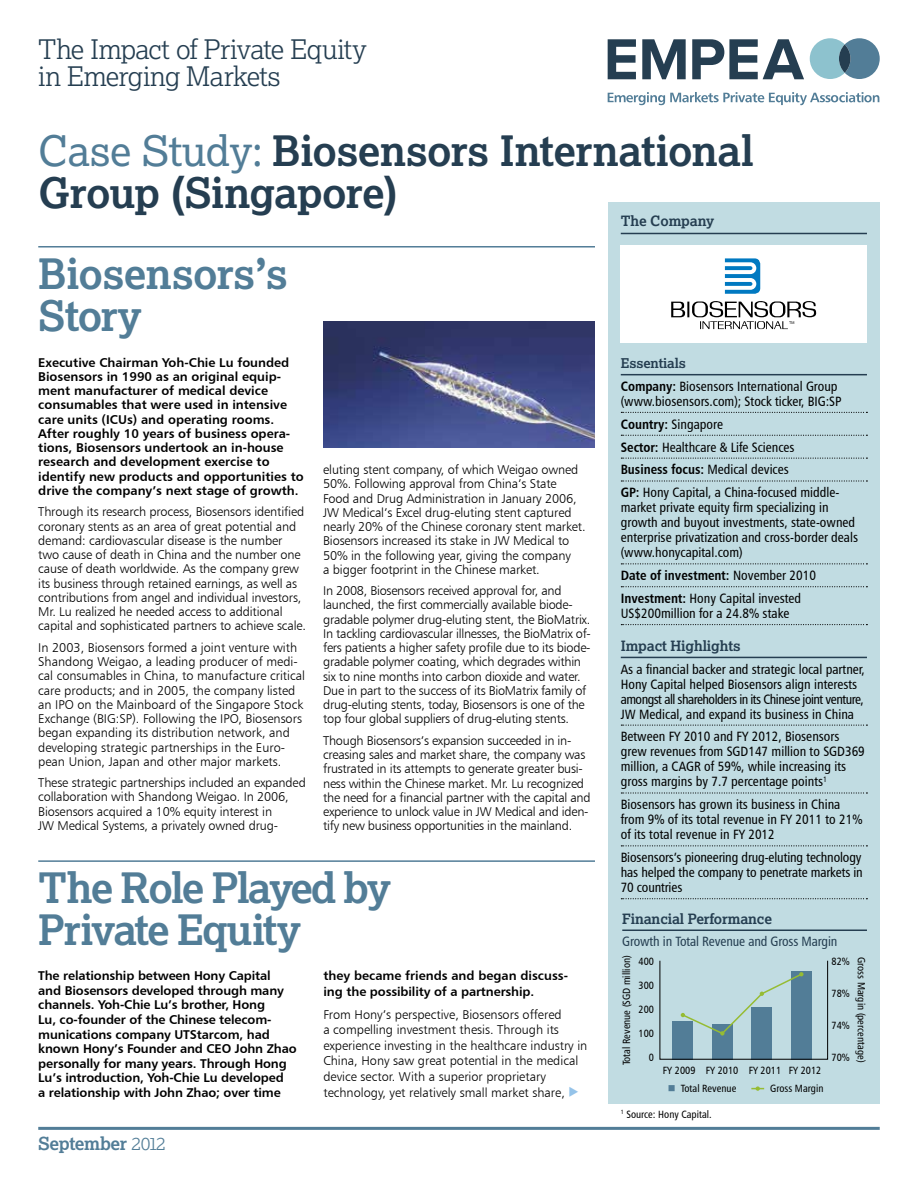
<style>
.page{position:relative;width:918px;height:1188px;background:#fff}
.page>*{position:absolute;margin:0;border:0;box-sizing:border-box;transform-origin:0 0}
.t1{font:700 42px/42px "Lexia";letter-spacing:-.015em;color:#253e51}
.t2{font:700 42px/42px "Lexia";letter-spacing:-.05em;color:#527d97}
.t3{font:700 42px/42px "Lexia";letter-spacing:-.03em;color:#527d97}
.t4{font:300 27px/27px "Lexia";letter-spacing:-.025em;color:#253e51}
.t5{font:700 18px "Lexia";letter-spacing:-.02em;color:#527d97}
.t6{font:700 14.25px "Lexia";letter-spacing:-.01em;color:#253e51}
.t7{font:13.5px/15px "Humanist 777 BT Roman Condensed B";color:#000}
.t8{font:13.5px "Humanist 777 BT Bold Condensed B";color:#000}
.t9{font:13.5px "Humanist 777 BT Roman Condensed B";letter-spacing:-.01em;color:#253e51}
.t10{font:700 13.5px "Lexia";letter-spacing:-.01em;color:#253e51}
.t11{font:12.75px/14.2px "Humanist 777 BT Light B";letter-spacing:-.01em;color:#000}
.t12{font:12.75px/14.2px "Humanist 777 BT Bold B";color:#000}
.t13{font:10.5px "Humanist 777 BT Roman Condensed B";color:#000}
.s1{font-weight:400;color:#527d97}
.s2{color:#95c3e9}
.s3{font-weight:300}
.s4{font-family:"Humanist 777 BT Bold Condensed B"}
.s5{font-family:"Humanist 777 BT Roman Condensed B"}
.s6{color:#527d97}
</style>
<div class="page">
<hr style="left:38px;top:1127px;width:842px;height:3px;background:#527d97">
<svg style="left:810px;top:38px;width:70px;height:41px"></svg>
<svg style="left:839px;top:44px;width:12px;height:29px"></svg>
<svg style="left:608px;top:39px;width:196px;height:40px"></svg>
<svg style="left:608px;top:92px;width:271px;height:13px"></svg>
<div style="left:608px;top:202px;width:272px;height:902px;background:#c1dce2"></div>
<hr style="left:621px;top:233px;width:246px;height:1px;background:#253e51">
<hr style="left:38px;top:246px;width:557px;height:2px;background:#527d97">
<hr style="left:38px;top:860px;width:557px;height:2px;background:#527d97">
<div style="left:621px;top:245px;width:246px;height:98px;background:#fff"></div>
<hr style="left:621px;top:374px;width:246px;height:1px;background:#253e51">
<svg style="left:621px;top:412px;width:246px;height:1px"></svg>
<svg style="left:621px;top:435px;width:246px;height:1px"></svg>
<svg style="left:621px;top:458px;width:246px;height:1px"></svg>
<svg style="left:621px;top:480px;width:246px;height:2px"></svg>
<svg style="left:621px;top:563px;width:246px;height:1px"></svg>
<svg style="left:621px;top:586px;width:246px;height:1px"></svg>
<svg style="left:621px;top:624px;width:246px;height:1px"></svg>
<hr style="left:621px;top:657px;width:246px;height:1px;background:#253e51">
<svg style="left:621px;top:725px;width:246px;height:1px"></svg>
<svg style="left:621px;top:792px;width:246px;height:2px"></svg>
<svg style="left:621px;top:845px;width:246px;height:1px"></svg>
<svg style="left:621px;top:898px;width:246px;height:1px"></svg>
<svg style="left:671px;top:301px;width:145px;height:28px"></svg>
<svg style="left:725px;top:258px;width:35px;height:36px"></svg>
<hr style="left:622px;top:930px;width:245px;height:1px;background:#253e51">
<div style="left:673px;top:1021px;width:20px;height:38px;background:#527d97"></div>
<div style="left:752px;top:1007px;width:20px;height:52px;background:#527d97"></div>
<div style="left:712px;top:1024px;width:20px;height:35px;background:#527d97"></div>
<div style="left:791px;top:971px;width:20px;height:88px;background:#527d97"></div>
<div style="left:660px;top:960px;width:168px;height:100px;border:1px solid #000"></div>
<svg style="left:751px;top:1086px;width:13px;height:5px"></svg>
<svg style="left:681px;top:972px;width:123px;height:64px"></svg>
<img style="left:323px;top:322px;width:272px;height:126px">
<h2 class="t4" style="left:38px;top:35px;width:330px">The Impact of Private Equity in Emerging Markets</h2>
<h1 class="t1" style="left:38px;top:129px;width:717px"><span class="s1">Case Study:</span> Biosensors International<br>Group (Singapore)</h1>
<p class="t6" style="left:621px;top:212px;width:95px">The Company</p>
<h1 class="t3" style="left:38px;top:252px;width:251px">Biosensors’s<br>Story</h1>
<p class="t12" style="left:38px;top:355px;width:267px">Executive Chairman Yoh-Chie Lu founded Biosensors in 1990 as an original equip&shy;ment manufacturer of medical device consumables that were used in intensive care units (ICUs) and operating rooms.<br>After roughly 10 years of business opera&shy;tions, Biosensors undertook an in-house research and development exercise to identify new products and opportunities to drive the company’s next stage of growth.</p>
<p class="t11" style="left:38px;top:505px;width:269px">Through its research process, Biosensors identified coronary stents as an area of great potential and demand: cardiovascular disease is the number two cause of death in China and the number one cause of death worldwide. As the company grew its business through retained earnings, as well as contributions from angel and individual investors, Mr. Lu realized he needed access to additional capital and sophisticated partners to achieve scale.</p>
<p class="t11" style="left:38px;top:640px;width:268px">In 2003, Biosensors formed a joint venture with Shandong Weigao, a leading producer of medi&shy;cal consumables in China, to manufacture critical care products; and in 2005, the company listed an IPO on the Mainboard of the Singapore Stock Exchange (BIG:SP). Following the IPO, Biosensors began expanding its distribution network, and developing strategic partnerships in the Euro&shy;pean Union, Japan and other major markets.</p>
<p class="t11" style="left:38px;top:775px;width:269px">These strategic partnerships included an expanded collaboration with Shandong Weigao. In 2006, Biosensors acquired a 10% equity interest in<br>JW Medical Systems, a privately owned drug-</p>
<p class="t11" style="left:323px;top:462px;width:264px">eluting stent company, of which Weigao owned 50%. Following approval from China’s State Food and Drug Administration in January 2006, JW Medical’s Excel drug-eluting stent captured nearly 20% of the Chinese coronary stent market.<br>Biosensors increased its stake in JW Medical to 50% in the following year, giving the company<br>a bigger footprint in the Chinese market.</p>
<p class="t11" style="left:323px;top:583px;width:269px">In 2008, Biosensors received approval for, and launched, the first commercially available biode&shy;gradable polymer drug-eluting stent, the BioMatrix.<br>In tackling cardiovascular illnesses, the BioMatrix of&shy;fers patients a higher safety profile due to its biode&shy;gradable polymer coating, which degrades within six to nine months into carbon dioxide and water.<br>Due in part to the success of its BioMatrix family of drug-eluting stents, today, Biosensors is one of the top four global suppliers of drug-eluting stents.</p>
<p class="t11" style="left:323px;top:733px;width:269px">Though Biosensors’s expansion succeeded in in&shy;creasing sales and market share, the company was frustrated in its attempts to generate greater busi&shy;ness within the Chinese market. Mr. Lu recognized the need for a financial partner with the capital and experience to unlock value in JW Medical and iden&shy;tify new business opportunities in the mainland.</p>
<h1 class="t2" style="left:38px;top:866px;width:354px">The Role Played by<br>Private Equity</h1>
<p class="t12" style="left:38px;top:968px;width:260px">The relationship between Hony Capital and Biosensors developed through many channels. Yoh-Chie Lu’s brother, Hong<br>Lu, co-founder of the Chinese telecom&shy;munications company UTStarcom, had known Hony’s Founder and CEO John Zhao personally for many years. Through Hong Lu’s introduction, Yoh-Chie Lu developed<br>a relationship with John Zhao; over time</p>
<p class="t12" style="left:323px;top:968px;width:246px;line-height:15.6px">they became friends and began discuss&shy;ing the possibility of a partnership.</p>
<p class="t11" style="left:323px;top:1006px;width:266px;line-height:15.6px">From Hony’s perspective, Biosensors offered<br>a compelling investment thesis. Through its experience investing in the healthcare industry in China, Hony saw great potential in the medical device sector. With a superior proprietary technology, yet relatively small market share, <span class="s2">◆</span></p>
<h3 class="t5" style="left:38px;top:1132px;width:129px">September <span class="s3">2012</span></h3>
<p class="t10" style="left:621px;top:355px;width:67px">Essentials</p>
<p class="t7" style="left:621px;top:378px;width:222px"><span class="s4">Company:</span> Biosensors International Group (www.biosensors.com); Stock ticker, BIG:SP</p>
<p class="t7" style="left:621px;top:412px;width:175px;line-height:22.8px"><span class="s4">Country:</span> Singapore<br><span class="s4">Sector:</span> Healthcare &amp; Life Sciences</p>
<p class="t8" style="left:621px;top:461px;width:170px">Business focus: <span class="s5">Medical devices</span></p>
<p class="t7" style="left:621px;top:485px;width:239px"><span class="s4">GP:</span> Hony Capital, a China-focused middle&shy;market private equity firm specializing in growth and buyout investments, state-owned enterprise privatization and cross-border deals (www.honycapital.com)</p>
<p class="t8" style="left:621px;top:567px;width:197px">Date of investment: <span class="s5">November 2010</span></p>
<p class="t7" style="left:621px;top:591px;width:182px"><span class="s4">Investment:</span> Hony Capital invested<br>US$200million for a 24.8% stake</p>
<p class="t6" style="left:621px;top:637px;width:121px">Impact Highlights</p>
<p class="t7" style="left:621px;top:661px;width:246px">As a financial backer and strategic local partner, Hony Capital helped Biosensors align interests amongst all shareholders in its Chinese joint venture, JW Medical, and expand its business in China</p>
<p class="t7" style="left:621px;top:729px;width:246px">Between FY 2010 and FY 2012, Biosensors grew revenues from SGD147 million to SGD369 million, a CAGR of 59%, while increasing its gross margins by 7.7 percentage points<sup>1</sup></p>
<p class="t7" style="left:621px;top:797px;width:243px">Biosensors has grown its business in China from 9% of its total revenue in FY 2011 to 21% of its total revenue in FY 2012</p>
<p class="t7" style="left:621px;top:850px;width:244px;text-align:justify">Biosensors’s pioneering drug-eluting technology has helped the company to penetrate markets in 70 countries</p>
<p class="t6" style="left:622px;top:909px;width:151px">Financial Performance</p>
<p class="t13" style="left:639px;top:955px;width:17px">400</p>
<p class="t13" style="left:639px;top:979px;width:17px">300</p>
<p class="t13" style="left:639px;top:1003px;width:17px">200</p>
<p class="t13" style="left:639px;top:1027px;width:17px">100</p>
<p class="t13" style="left:649px;top:1051px;width:7px">0</p>
<p class="t9" style="left:622px;top:933px;width:217px">Growth in Total Revenue and Gross Margin</p>
<p class="t13" style="left:620px;top:1065px;width:112px;rotate:-90deg">Total Revenue (SGD million)</p>
<p class="t13" style="left:868px;top:957px;width:107px;rotate:90deg">Gross Margin (percentage)</p>
<p class="t13" style="left:663px;top:1064px;width:160px">FY 2009 FY 2010 FY 2011 FY 2012</p>
<p class="t13" style="left:668px;top:1082px;width:70px"><span class="s6">■</span> Total Revenue</p>
<p class="t13" style="left:770px;top:1082px;width:55px">Gross Margin</p>
<p class="t13" style="left:832px;top:955px;width:20px">82%</p>
<p class="t13" style="left:832px;top:987px;width:20px">78%</p>
<p class="t13" style="left:832px;top:1019px;width:20px">74%</p>
<p class="t13" style="left:832px;top:1051px;width:20px">70%</p>
<p class="t13" style="left:621px;top:1108px;width:92px"><sup>1</sup> Source: Hony Capital.</p>
</div>
